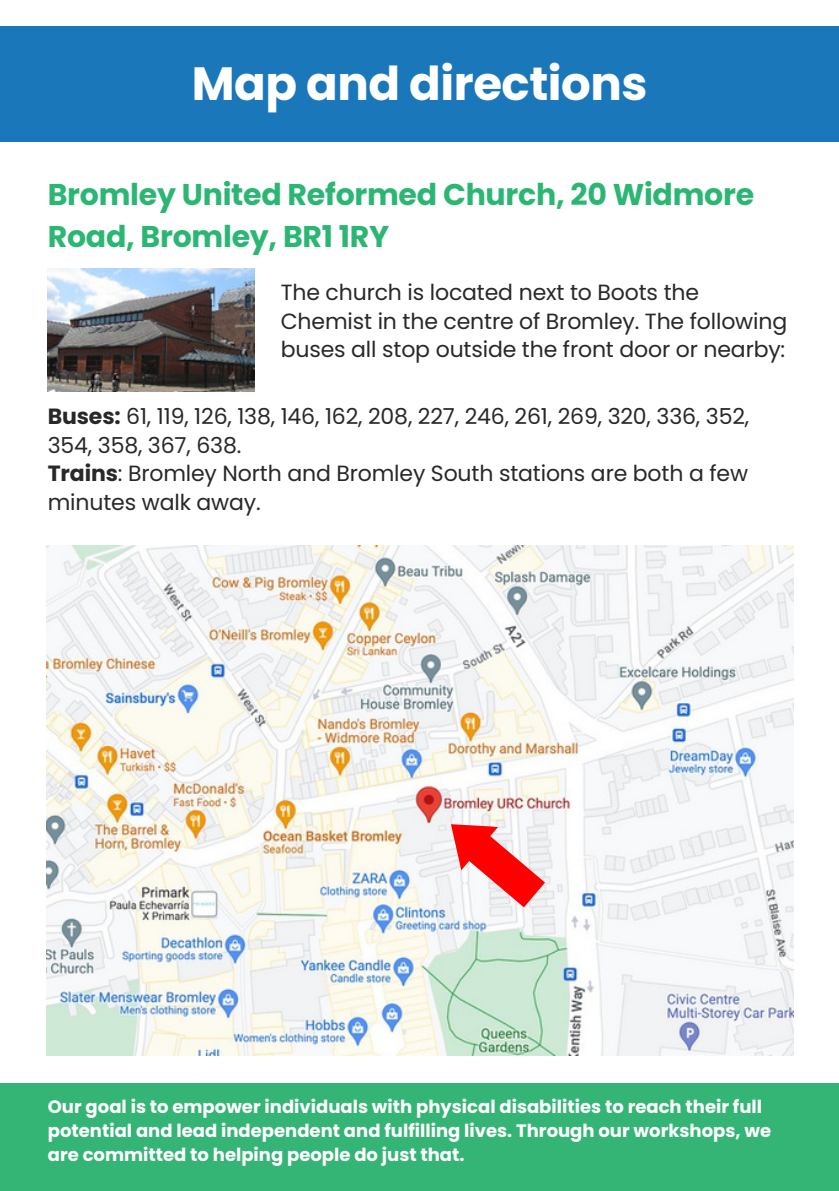
<style>
.page{position:relative;width:839px;height:1191px;background:#fff}
.page>*{position:absolute;margin:0;border:0;box-sizing:border-box;transform-origin:0 0}
.t1{font:700 46.6px "Poppins";letter-spacing:-.01em;color:#fff}
.t2{font:700 30px/42px "Poppins";letter-spacing:-.01em;color:#2bb673}
.t3{font:22px/28.4px "Poppins";letter-spacing:-.005em;color:#282828}
.t4{font:700 18px/24px "Poppins";color:#fff}
.s1{font-weight:700}
</style>
<div class="page">
<div style="left:0;top:1084px;width:838px;height:107px;background:#34b575"></div>
<div style="left:0;top:26px;width:838px;height:116px;background:#1a78ba"></div>
<img style="left:48px;top:269px;width:207px;height:123px">
<img style="left:46px;top:546px;width:747px;height:510px">
<svg style="left:451px;top:824px;width:94px;height:83px"></svg>
<p class="t1" style="left:192px;top:51px;width:457px">Map and directions</p>
<p class="t2" style="left:48px;top:173px;width:707px">Bromley United Reformed Church, 20 Widmore<br>Road, Bromley, BR1 1RY</p>
<p class="t3" style="left:281px;top:278px;width:508px">The church is located next to Boots the<br>Chemist in the centre of Bromley. The following buses all stop outside the front door or nearby:</p>
<p class="t3" style="left:48px;top:402px;width:702px"><span class="s1">Buses:</span> 61, 119, 126, 138, 146, 162, 208, 227, 246, 261, 269, 320, 336, 352,<br>354, 358, 367, 638.</p>
<p class="t3" style="left:48px;top:459px;width:701px"><span class="s1">Trains</span>: Bromley North and Bromley South stations are both a few minutes walk away.</p>
<p class="t4" style="left:48px;top:1095px;width:724px">Our goal is to empower individuals with physical disabilities to reach their full potential and lead independent and fulfilling lives. Through our workshops, we are committed to helping people do just that.</p>
</div>
